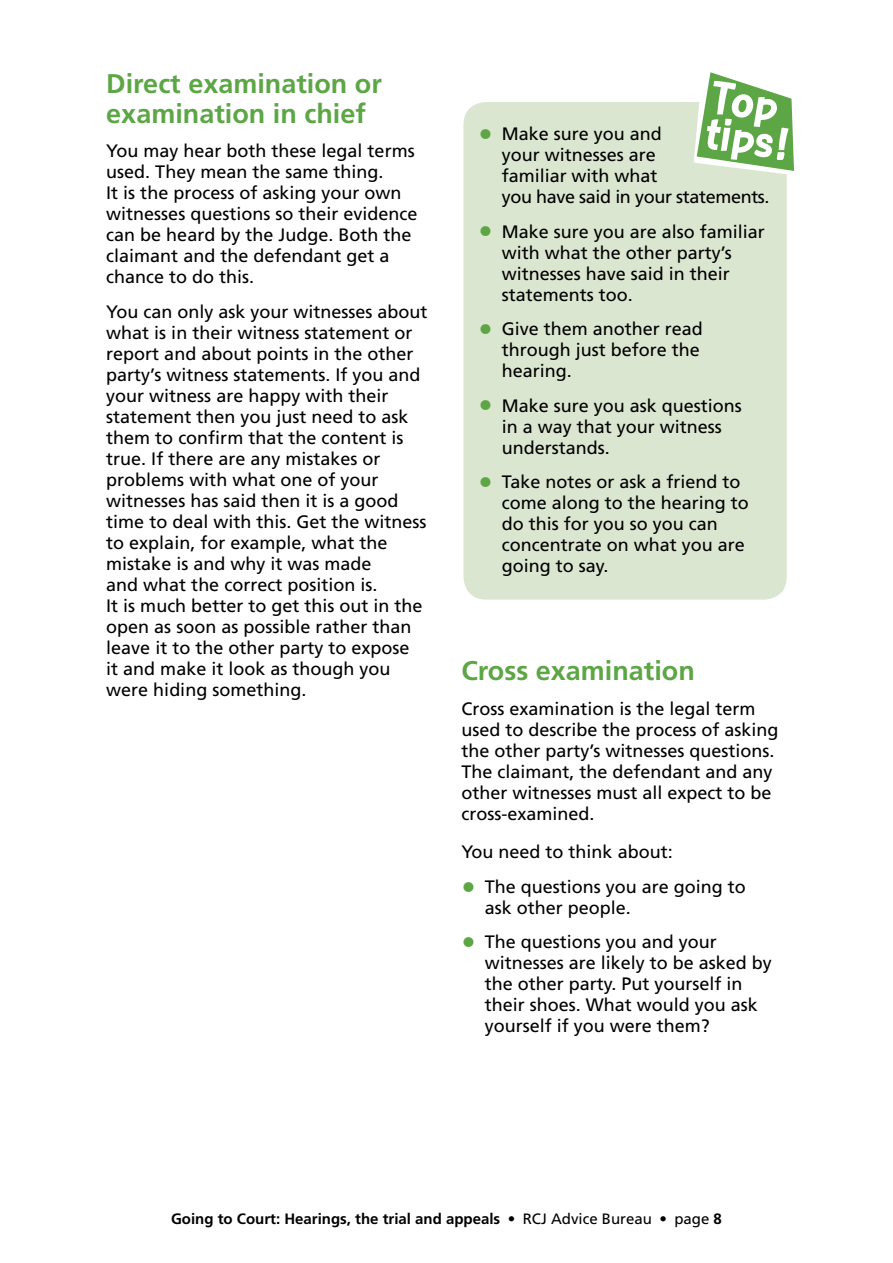
<style>
.page{position:relative;width:893px;height:1263px;background:#fff}
.page>*{position:absolute;margin:0;border:0;box-sizing:border-box;transform-origin:0 0}
.t1{font:50.25px "Contemporary Brush Bold";color:#fff}
.t2{font:700 27px/30px "Frutiger LT Std";color:#5ca645}
.t3{font:18px/21px "Frutiger";color:#000}
.t4{font:700 15px "Frutiger LT Std";color:#000}
.s1{font-family:"Frutiger LT Std";font-weight:700;font-size:28.5px;color:#5ca645}
.s2{font-family:"Frutiger";font-weight:400}
</style>
<div class="page">
<div style="left:463px;top:102px;width:324px;height:498px;background:#dbe6d0;border-radius:23px"></div>
<svg style="left:694px;top:72px;width:100px;height:102px"></svg>
<h2 class="t2" style="left:106px;top:68px;width:277px">Direct examination or examination in chief</h2>
<p class="t3" style="left:106px;top:140px;width:313px">You may hear both these legal terms used. They mean the same thing.<br>It is the process of asking your own witnesses questions so their evidence can be heard by the Judge. Both the claimant and the defendant get a chance to do this.</p>
<p class="t3" style="left:106px;top:301px;width:323px">You can only ask your witnesses about what is in their witness statement or report and about points in the other party’s witness statements. If you and your witness are happy with their statement then you just need to ask them to confirm that the content is true. If there are any mistakes or problems with what one of your witnesses has said then it is a good time to deal with this. Get the witness to explain, for example, what the mistake is and why it was made<br>and what the correct position is.<br>It is much better to get this out in the open as soon as possible rather than leave it to the other party to expose<br>it and make it look as though you were hiding something.</p>
<p class="t3" style="left:478px;top:123px;width:185px"><span class="s1">•</span> Make sure you and</p>
<h1 class="t1" style="left:710px;top:102px;width:88px;rotate:9deg">tips!</h1>
<p class="t3" style="left:502px;top:144px;width:269px">your witnesses are<br>familiar with what<br>you have said in your statements.</p>
<p class="t3" style="left:502px;top:221px;width:265px;text-indent:-23px"><span class="s1">•</span> Make sure you are also familiar with what the other party’s witnesses have said in their statements too.</p>
<p class="t3" style="left:502px;top:318px;width:203px;text-indent:-23px"><span class="s1">•</span> Give them another read through just before the hearing.</p>
<p class="t3" style="left:502px;top:395px;width:242px;text-indent:-23px"><span class="s1">•</span> Make sure you ask questions in a way that your witness understands.</p>
<p class="t3" style="left:502px;top:471px;width:249px;text-indent:-23px"><span class="s1">•</span> Take notes or ask a friend to come along to the hearing to do this for you so you can concentrate on what you are going to say.</p>
<h2 class="t2" style="left:461px;top:656px;width:235px">Cross examination</h2>
<p class="t3" style="left:461px;top:698px;width:319px">Cross examination is the legal term used to describe the process of asking the other party’s witnesses questions.<br>The claimant, the defendant and any other witnesses must all expect to be cross-examined.</p>
<p class="t3" style="left:461px;top:841px;width:213px">You need to think about:</p>
<p class="t3" style="left:485px;top:876px;width:263px;text-indent:-23px"><span class="s1">•</span> The questions you are going to ask other people.</p>
<p class="t3" style="left:485px;top:931px;width:289px;text-indent:-23px"><span class="s1">•</span> The questions you and your witnesses are likely to be asked by the other party. Put yourself in their shoes. What would you ask yourself if you were them?</p>
<p class="t4" style="left:171px;top:1209px;width:552px">Going to Court: Hearings, the trial and appeals <span class="s2">• RCJ Advice Bureau • page</span> 8</p>
</div>
